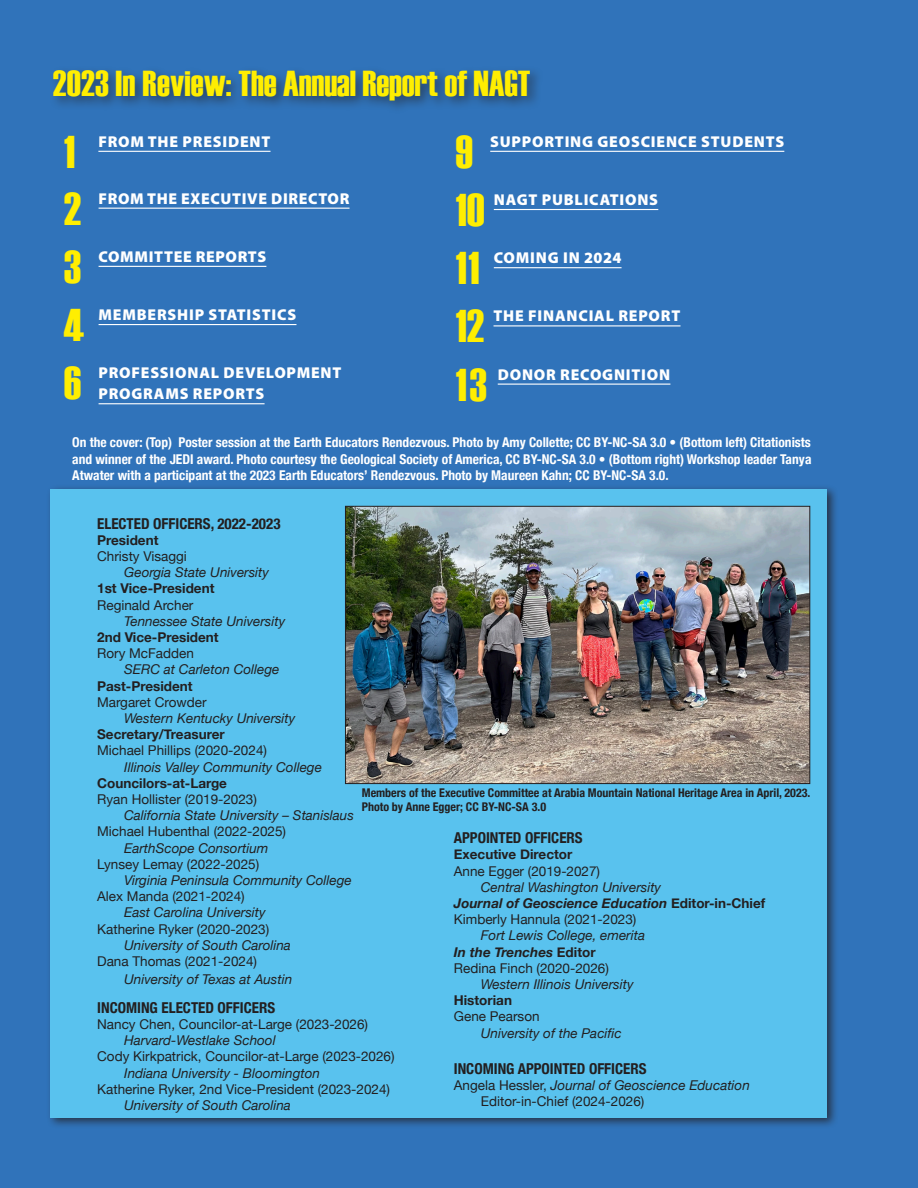
<style>
.page{position:relative;width:918px;height:1188px;background:#3073ba}
.page>*{position:absolute;margin:0;border:0;box-sizing:border-box;transform-origin:0 0}
.TOC_Underline_Reverse_Style{font:45.75px "Haettenschweiler";letter-spacing:.015em;color:#ffee01}
.t1{font:36px "Haettenschweiler";color:#ffee01}
.TOC_Underline_Reverse_Style-2{font:900 15.75px/21px "Myriad Pro";letter-spacing:.05em;color:#fff}
.Officers{font:700 condensed 15px "Helvetica Neue";color:#231f20}
.Officers-2{font:italic 13.5px/16.2px "Helvetica Neue";color:#231f20}
.Officers-3{font:13.5px/16.2px "Helvetica Neue";color:#231f20}
.Caption_Bold_Reversed{font:700 condensed 13.5px/16.5px "Helvetica Neue";color:#fff;text-align:justify}
.Officers-4{font:700 13.5px "Helvetica Neue";color:#231f20}
.Officers-5{font:italic 700 13.5px "Helvetica Neue";color:#231f20}
.t2{font:700 condensed 12px/13.5px "Helvetica Neue";color:#231f20}
.s1{font-style:normal}
.s2{font-style:italic}
</style>
<div class="page">
<div style="left:46px;top:484px;width:792px;height:645px;background:#231f20;opacity:.75"></div>
<div style="left:51px;top:489px;width:776px;height:629px;background:#59c2ee"></div>
<div style="left:50px;top:66px;width:495px;height:48px;background:#231f20;opacity:.55"></div>
<hr style="left:98px;top:151px;width:173px;height:1px;background:#fff">
<hr style="left:99px;top:208px;width:251px;height:1px;background:#fff">
<hr style="left:99px;top:266px;width:167px;height:1px;background:#fff">
<hr style="left:99px;top:324px;width:197px;height:1px;background:#fff">
<hr style="left:99px;top:403px;width:166px;height:1px;background:#fff">
<hr style="left:490px;top:151px;width:294px;height:1px;background:#fff">
<hr style="left:494px;top:209px;width:164px;height:1px;background:#fff">
<hr style="left:494px;top:267px;width:128px;height:1px;background:#fff">
<hr style="left:494px;top:325px;width:187px;height:1px;background:#fff">
<hr style="left:498px;top:384px;width:172px;height:1px;background:#fff">
<img style="left:347px;top:508px;width:461px;height:274px">
<div style="left:345px;top:506px;width:465px;height:278px;border:1px solid #231f20"></div>
<p class="t1" style="left:53px;top:62px;width:479px">2023 In Review: The Annual Report of NAGT</p>
<p class="TOC_Underline_Reverse_Style" style="left:64px;top:126px;width:13px">1</p>
<p class="TOC_Underline_Reverse_Style-2" style="left:98px;top:130px;width:173px">FROM THE PRESIDENT</p>
<p class="TOC_Underline_Reverse_Style" style="left:64px;top:183px;width:19px">2</p>
<p class="TOC_Underline_Reverse_Style-2" style="left:99px;top:187px;width:252px">FROM THE EXECUTIVE DIRECTOR</p>
<p class="TOC_Underline_Reverse_Style" style="left:64px;top:241px;width:19px">3</p>
<p class="TOC_Underline_Reverse_Style-2" style="left:99px;top:245px;width:169px">COMMITTEE REPORTS</p>
<p class="TOC_Underline_Reverse_Style" style="left:64px;top:299px;width:22px">4</p>
<p class="TOC_Underline_Reverse_Style-2" style="left:99px;top:304px;width:199px">MEMBERSHIP STATISTICS</p>
<p class="TOC_Underline_Reverse_Style" style="left:64px;top:357px;width:19px">6</p>
<p class="TOC_Underline_Reverse_Style-2" style="left:99px;top:362px;width:244px">PROFESSIONAL DEVELOPMENT<br>PROGRAMS REPORTS</p>
<p class="TOC_Underline_Reverse_Style" style="left:456px;top:126px;width:19px">9</p>
<p class="TOC_Underline_Reverse_Style-2" style="left:490px;top:130px;width:295px">SUPPORTING GEOSCIENCE STUDENTS</p>
<p class="TOC_Underline_Reverse_Style" style="left:456px;top:184px;width:30px">10</p>
<p class="TOC_Underline_Reverse_Style-2" style="left:494px;top:189px;width:166px">NAGT PUBLICATIONS</p>
<p class="TOC_Underline_Reverse_Style" style="left:456px;top:242px;width:25px">11</p>
<p class="TOC_Underline_Reverse_Style-2" style="left:494px;top:247px;width:129px">COMING IN 2024</p>
<p class="TOC_Underline_Reverse_Style" style="left:456px;top:300px;width:30px">12</p>
<p class="TOC_Underline_Reverse_Style-2" style="left:494px;top:305px;width:188px">THE FINANCIAL REPORT</p>
<p class="TOC_Underline_Reverse_Style" style="left:456px;top:359px;width:33px">13</p>
<p class="TOC_Underline_Reverse_Style-2" style="left:498px;top:363px;width:174px">DONOR RECOGNITION</p>
<p class="Caption_Bold_Reversed" style="left:72px;top:433px;width:741px">On the cover: (Top) Poster session at the Earth Educators Rendezvous. Photo by Amy Collette; CC BY-NC-SA 3.0 • (Bottom left) Citationists and winner of the JEDI award. Photo courtesy the Geological Society of America, CC BY-NC-SA 3.0 • (Bottom right) Workshop leader Tanya Atwater with a participant at the 2023 Earth Educators’ Rendezvous. Photo by Maureen Kahn; CC BY-NC-SA 3.0.</p>
<p class="Officers" style="left:97px;top:511px;width:185px">ELECTED OFFICERS, 2022-2023</p>
<p class="Officers-4" style="left:97px;top:529px;width:63px">President</p>
<p class="Officers-2" style="left:124px;top:549px;width:146px;text-indent:-27px"><span class="s1">Christy Visaggi<br></span>Georgia State University</p>
<p class="Officers-4" style="left:97px;top:578px;width:119px">1st Vice-President</p>
<p class="Officers-2" style="left:124px;top:598px;width:162px;text-indent:-27px"><span class="s1">Reginald Archer<br></span>Tennessee State University</p>
<p class="Officers-4" style="left:97px;top:627px;width:123px">2nd Vice-President</p>
<p class="Officers-2" style="left:124px;top:646px;width:157px;text-indent:-27px"><span class="s1">Rory McFadden<br></span>SERC at Carleton College</p>
<p class="Officers-4" style="left:97px;top:675px;width:97px">Past-President</p>
<p class="Officers-2" style="left:124px;top:695px;width:173px;text-indent:-27px"><span class="s1">Margaret Crowder<br></span>Western Kentucky University</p>
<p class="Officers-4" style="left:97px;top:724px;width:129px">Secretary/Treasurer</p>
<p class="Officers-2" style="left:124px;top:743px;width:199px;text-indent:-27px"><span class="s1">Michael Phillips (2020-2024)<br></span>Illinois Valley Community College</p>
<p class="Officers-4" style="left:97px;top:772px;width:131px">Councilors-at-Large</p>
<p class="Officers-3" style="left:97px;top:792px;width:161px">Ryan Hollister (2019-2023)</p>
<p class="Officers-2" style="left:124px;top:808px;width:231px">California State University – Stanislaus</p>
<p class="Officers-3" style="left:124px;top:824px;width:163px;text-indent:-27px">Michael Hubenthal (2022-2025)<br><span class="s2">EarthScope Consortium</span></p>
<p class="Officers-2" style="left:124px;top:857px;width:229px;text-indent:-27px"><span class="s1">Lynsey Lemay (2022-2025)<br></span>Virginia Peninsula Community College</p>
<p class="Officers-2" style="left:124px;top:889px;width:143px;text-indent:-27px"><span class="s1">Alex Manda (2021-2024)<br></span>East Carolina University</p>
<p class="Officers-3" style="left:124px;top:922px;width:168px;text-indent:-27px">Katherine Ryker (2020-2023)<br><span class="s2">University of South Carolina</span></p>
<p class="Officers-2" style="left:124px;top:953px;width:169px;line-height:18px;text-indent:-27px"><span class="s1">Dana Thomas (2021-2024)<br></span>University of Texas at Austin</p>
<p class="Officers" style="left:97px;top:995px;width:179px">INCOMING ELECTED OFFICERS</p>
<p class="Officers-3" style="left:97px;top:1017px;width:272px">Nancy Chen, Councilor-at-Large (2023-2026)</p>
<p class="Officers-2" style="left:124px;top:1033px;width:153px">Harvard-Westlake School</p>
<p class="Officers-3" style="left:97px;top:1049px;width:299px">Cody Kirkpatrick, Councilor-at-Large (2023-2026)</p>
<p class="Officers-2" style="left:124px;top:1066px;width:197px">Indiana University - Bloomington</p>
<p class="Officers-3" style="left:124px;top:1082px;width:267px;text-indent:-27px">Katherine Ryker, 2nd Vice-President (2023-2024)<br><span class="s2">University of South Carolina</span></p>
<p class="t2" style="left:362px;top:786px;width:450px">Members of the Executive Committee at Arabia Mountain National Heritage Area in April, 2023.<br>Photo by Anne Egger; CC BY-NC-SA 3.0</p>
<p class="Officers" style="left:454px;top:825px;width:130px">APPOINTED OFFICERS</p>
<p class="Officers-4" style="left:454px;top:844px;width:120px">Executive Director</p>
<p class="Officers-2" style="left:481px;top:864px;width:182px;text-indent:-27px"><span class="s1">Anne Egger (2019-2027)<br></span>Central Washington University</p>
<p class="Officers-5" style="left:454px;top:893px;width:313px">Journal of Geoscience Education <span class="s1">Editor-in-Chief</span></p>
<p class="Officers-3" style="left:481px;top:912px;width:166px;text-indent:-27px">Kimberly Hannula (2021-2023)<br><span class="s2">Fort Lewis College, emerita</span></p>
<p class="Officers-5" style="left:454px;top:941px;width:143px">In the Trenches <span class="s1">Editor</span></p>
<p class="Officers-2" style="left:481px;top:961px;width:154px;text-indent:-27px"><span class="s1">Redina Finch (2020-2026)<br></span>Western Illinois University</p>
<p class="Officers-4" style="left:454px;top:990px;width:60px">Historian</p>
<p class="Officers-2" style="left:481px;top:1009px;width:142px;text-indent:-27px"><span class="s1">Gene Pearson<br></span>University of the Pacific</p>
<p class="Officers" style="left:454px;top:1056px;width:194px">INCOMING APPOINTED OFFICERS</p>
<p class="Officers-3" style="left:481px;top:1078px;width:271px;text-indent:-27px">Angela Hessler, <span class="s2">Journal of Geoscience Education<br></span>Editor-in-Chief (2024-2026)</p>
</div>
